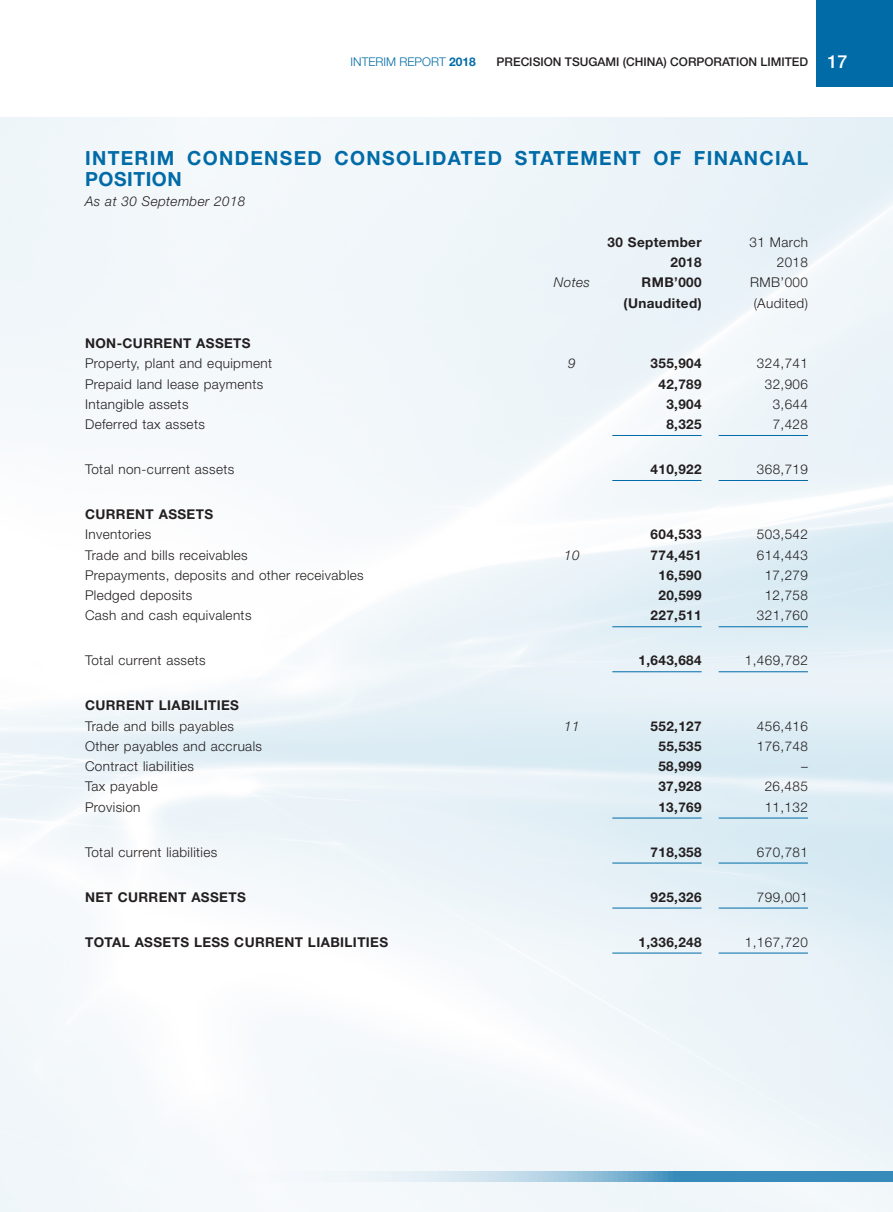
<style>
.page{position:relative;width:893px;height:1212px;background:#fff}
.page>*{position:absolute;margin:0;border:0;box-sizing:border-box;transform-origin:0 0}
.t1{font:700 19.5px/21px "Helvetica Neue LT Std";letter-spacing:.07em;color:#006ba7}
.t2{font:300 13.5px "Helvetica Neue LT Std";letter-spacing:.03em;color:#231f20}
.t3{font:700 13.5px "Helvetica Neue LT Std";letter-spacing:.03em;color:#231f20}
.t4{font:italic 300 13.5px "Helvetica Neue LT Std";letter-spacing:.03em;color:#231f20}
.t5{font:500 12px "Helvetica Neue LT Std";color:#231f20}
.t6{font:300 12px "Helvetica Neue LT Std";color:#006ba7}
.t7{font:700 12px "Helvetica Neue LT Std";color:#006ba7}
.s1{font-weight:300}
.s2{font-size:18px;color:#fff}
</style>
<div class="page">
<div style="left:816px;top:0;width:77px;height:87px;background:#006ba7"></div>
<svg style="left:0;top:1171px;width:893px;height:11px"></svg>
<hr style="left:612px;top:435px;width:90px;height:1px;background:#006ba7">
<hr style="left:719px;top:435px;width:89px;height:1px;background:#006ba7">
<hr style="left:612px;top:480px;width:90px;height:1px;background:#006ba7">
<hr style="left:719px;top:480px;width:89px;height:1px;background:#006ba7">
<hr style="left:612px;top:626px;width:90px;height:1px;background:#006ba7">
<hr style="left:719px;top:626px;width:89px;height:1px;background:#006ba7">
<hr style="left:612px;top:671px;width:90px;height:1px;background:#006ba7">
<hr style="left:719px;top:671px;width:89px;height:1px;background:#006ba7">
<hr style="left:612px;top:818px;width:90px;height:1px;background:#006ba7">
<hr style="left:719px;top:818px;width:89px;height:1px;background:#006ba7">
<hr style="left:612px;top:863px;width:90px;height:1px;background:#006ba7">
<hr style="left:719px;top:863px;width:89px;height:1px;background:#006ba7">
<hr style="left:612px;top:908px;width:90px;height:1px;background:#006ba7">
<hr style="left:719px;top:908px;width:89px;height:1px;background:#006ba7">
<hr style="left:612px;top:953px;width:90px;height:1px;background:#006ba7">
<hr style="left:719px;top:953px;width:89px;height:1px;background:#006ba7">
<p class="t6" style="left:351px;top:55px;width:11px">Inte</p>
<p class="t6" style="left:375px;top:55px;width:33px">rim Rep</p>
<p class="t7" style="left:422px;top:54px;width:55px"><span class="s1">ort</span> 2018</p>
<p class="t5" style="left:497px;top:55px;width:352px">PRECISION TSUGAMI (CHINA) CORPORATION LIMITED <span class="s2">17</span></p>
<h1 class="t1" style="left:85px;top:147px;width:725px">INTERIM CONDENSED CONSOLIDATED STATEMENT OF FINANCIAL<br>POSITION</h1>
<p class="t4" style="left:85px;top:193px;width:162px">As at 30 September 2018</p>
<p class="t3" style="left:608px;top:234px;width:96px">30 September</p>
<p class="t2" style="left:750px;top:234px;width:60px">31 March</p>
<p class="t3" style="left:670px;top:254px;width:33px">2018</p>
<p class="t2" style="left:777px;top:254px;width:33px">2018</p>
<p class="t4" style="left:554px;top:274px;width:38px">Notes</p>
<p class="t3" style="left:642px;top:274px;width:62px">RMB’000</p>
<p class="t2" style="left:750px;top:274px;width:59px">RMB’000</p>
<p class="t3" style="left:624px;top:294px;width:80px">(Unaudited)</p>
<p class="t2" style="left:754px;top:294px;width:56px">(Audited)</p>
<p class="t3" style="left:85px;top:335px;width:167px">NON-CURRENT ASSETS</p>
<p class="t2" style="left:85px;top:355px;width:189px">Property, plant and equipment</p>
<p class="t4" style="left:568px;top:355px;width:9px">9</p>
<p class="t3" style="left:651px;top:355px;width:53px">355,904</p>
<p class="t2" style="left:757px;top:355px;width:53px">324,741</p>
<p class="t2" style="left:85px;top:375px;width:180px">Prepaid land lease payments</p>
<p class="t3" style="left:658px;top:375px;width:45px">42,789</p>
<p class="t2" style="left:765px;top:375px;width:45px">32,906</p>
<p class="t2" style="left:85px;top:396px;width:105px">Intangible assets</p>
<p class="t3" style="left:666px;top:396px;width:37px">3,904</p>
<p class="t2" style="left:773px;top:396px;width:37px">3,644</p>
<p class="t2" style="left:85px;top:416px;width:121px">Deferred tax assets</p>
<p class="t3" style="left:666px;top:416px;width:37px">8,325</p>
<p class="t2" style="left:773px;top:416px;width:37px">7,428</p>
<p class="t2" style="left:85px;top:461px;width:151px">Total non-current assets</p>
<p class="t3" style="left:651px;top:461px;width:53px">410,922</p>
<p class="t2" style="left:757px;top:461px;width:53px">368,719</p>
<p class="t3" style="left:85px;top:506px;width:130px">CURRENT ASSETS</p>
<p class="t2" style="left:85px;top:526px;width:68px">Inventories</p>
<p class="t3" style="left:651px;top:526px;width:53px">604,533</p>
<p class="t2" style="left:757px;top:526px;width:53px">503,542</p>
<p class="t2" style="left:85px;top:546px;width:164px">Trade and bills receivables</p>
<p class="t4" style="left:564px;top:547px;width:17px">10</p>
<p class="t3" style="left:651px;top:546px;width:53px">774,451</p>
<p class="t2" style="left:757px;top:546px;width:53px">614,443</p>
<p class="t2" style="left:85px;top:567px;width:280px">Prepayments, deposits and other receivables</p>
<p class="t3" style="left:658px;top:567px;width:45px">16,590</p>
<p class="t2" style="left:765px;top:567px;width:45px">17,279</p>
<p class="t2" style="left:85px;top:587px;width:109px">Pledged deposits</p>
<p class="t3" style="left:658px;top:587px;width:45px">20,599</p>
<p class="t2" style="left:765px;top:587px;width:45px">12,758</p>
<p class="t2" style="left:85px;top:607px;width:168px">Cash and cash equivalents</p>
<p class="t3" style="left:651px;top:607px;width:53px">227,511</p>
<p class="t2" style="left:757px;top:607px;width:53px">321,760</p>
<p class="t2" style="left:85px;top:652px;width:122px">Total current assets</p>
<p class="t3" style="left:639px;top:652px;width:65px">1,643,684</p>
<p class="t2" style="left:745px;top:652px;width:65px">1,469,782</p>
<p class="t3" style="left:85px;top:697px;width:155px">CURRENT LIABILITIES</p>
<p class="t2" style="left:85px;top:717px;width:150px">Trade and bills payables</p>
<p class="t4" style="left:564px;top:718px;width:17px">11</p>
<p class="t3" style="left:651px;top:717px;width:53px">552,127</p>
<p class="t2" style="left:757px;top:717px;width:53px">456,416</p>
<p class="t2" style="left:85px;top:738px;width:179px">Other payables and accruals</p>
<p class="t3" style="left:658px;top:738px;width:45px">55,535</p>
<p class="t2" style="left:757px;top:738px;width:53px">176,748</p>
<p class="t2" style="left:85px;top:758px;width:111px">Contract liabilities</p>
<p class="t3" style="left:658px;top:758px;width:45px">58,999</p>
<p class="t2" style="left:801px;top:758px;width:8px">–</p>
<p class="t2" style="left:85px;top:778px;width:74px">Tax payable</p>
<p class="t3" style="left:658px;top:778px;width:45px">37,928</p>
<p class="t2" style="left:765px;top:778px;width:45px">26,485</p>
<p class="t2" style="left:85px;top:798px;width:57px">Provision</p>
<p class="t3" style="left:658px;top:798px;width:45px">13,769</p>
<p class="t2" style="left:765px;top:798px;width:45px">11,132</p>
<p class="t2" style="left:85px;top:843px;width:134px">Total current liabilities</p>
<p class="t3" style="left:651px;top:843px;width:53px">718,358</p>
<p class="t2" style="left:757px;top:843px;width:53px">670,781</p>
<p class="t3" style="left:85px;top:888px;width:162px">NET CURRENT ASSETS</p>
<p class="t3" style="left:651px;top:888px;width:53px">925,326</p>
<p class="t2" style="left:757px;top:888px;width:53px">799,001</p>
<p class="t3" style="left:85px;top:933px;width:305px">TOTAL ASSETS LESS CURRENT LIABILITIES</p>
<p class="t3" style="left:639px;top:933px;width:65px">1,336,248</p>
<p class="t2" style="left:745px;top:933px;width:65px">1,167,720</p>
</div>
